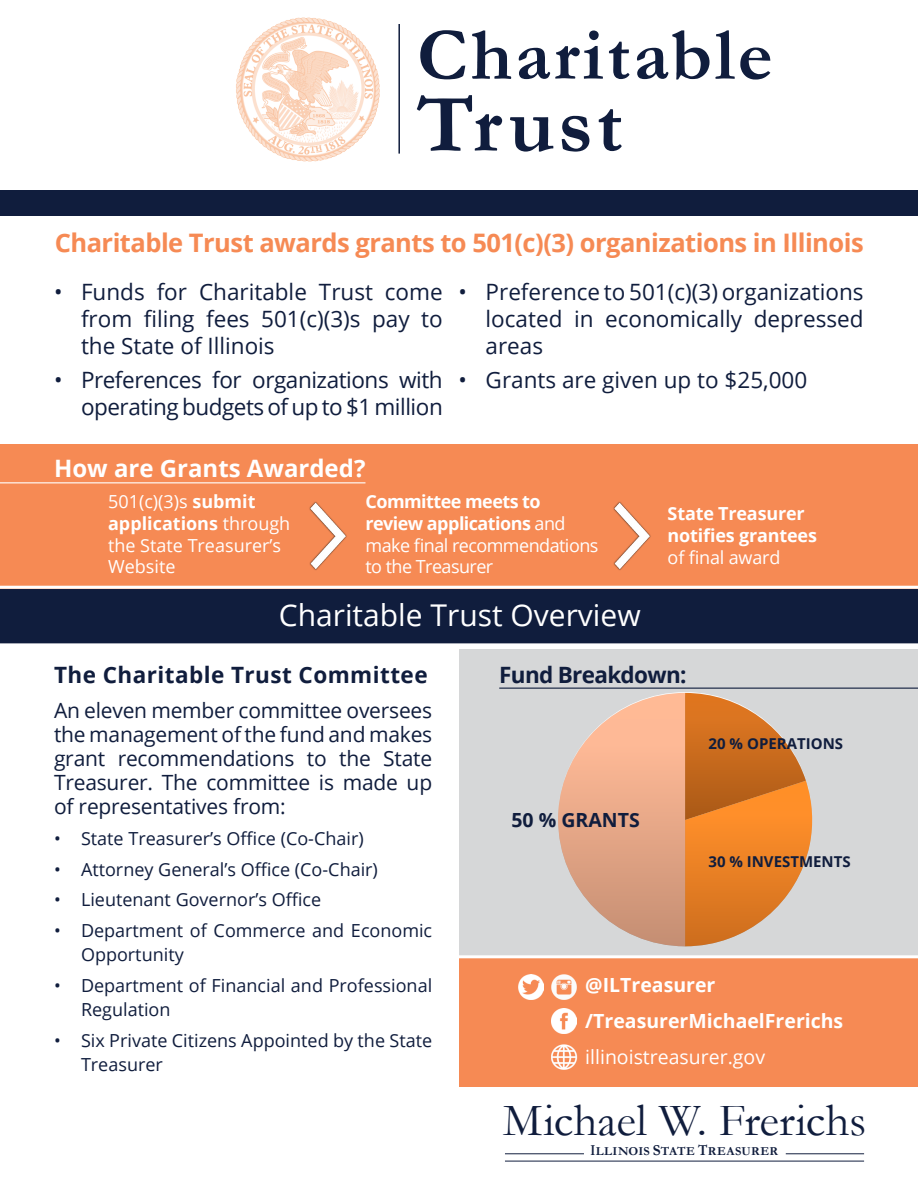
<style>
.page{position:relative;width:918px;height:1188px;background:#fff}
.page>*{position:absolute;margin:0;border:0;box-sizing:border-box;transform-origin:0 0}
.t1{font:700 84px "Garamond";letter-spacing:.04em;color:#101d3d}
.t2{font:700 75px "Garamond";letter-spacing:.04em;color:#101d3d}
.t3{font:46.35px "Garamond";letter-spacing:-.005em;color:#101d3d}
.t4{font:30px "Open Sans";color:#fff}
.t5{font:700 25.5px "Open Sans";letter-spacing:-.02em;color:#f68a54}
.t6{font:700 24px "Open Sans";color:#fff}
.t7{font:22.5px/27px "Open Sans";color:#101d3d;text-align:justify}
.t8{font:22.5px/27px "Open Sans";letter-spacing:-.02em;color:#101d3d;text-align:right}
.t9{font:700 22.5px "Open Sans";letter-spacing:.02em;color:#101d3d}
.t10{font:700 22.5px "Open Sans";letter-spacing:-.03em;color:#101d3d}
.t11{font:21px/24px "Open Sans";letter-spacing:-.01em;color:#101d3d;text-align:justify}
.t12{font:700 19.5px "Open Sans";color:#fff}
.t13{font:19.5px "Open Sans";color:#fff}
.t14{font:700 19.5px "Open Sans";color:#101d3d}
.t15{font:18px/24px "Open Sans";color:#101d3d}
.t16{font:18px/21.6px "Open Sans";letter-spacing:-.03em;color:#fff}
.t17{font:18px/21.6px "Open Sans";color:#fff}
.t18{font:700 18px/21.6px "Open Sans";letter-spacing:-.01em;color:#fff}
.t19{font:18px "Open Sans";letter-spacing:-.01em;color:#fff}
.t20{font:700 15px "Open Sans";color:#101d3d}
.t21{font:700 12.15px "Garamond";letter-spacing:.025em;color:#101d3d}
.s1{font-weight:700}
.s2{font-size:15.3px}
</style>
<div class="page">
<div style="left:0;top:190px;width:918px;height:26px;background:#101d3d"></div>
<img style="left:236px;top:17px;width:144px;height:145px">
<hr style="left:505px;top:1153px;width:79px;height:1px;background:#101d3d">
<hr style="left:786px;top:1153px;width:78px;height:1px;background:#101d3d">
<hr style="left:505px;top:1161px;width:359px;height:1px;background:#101d3d">
<div style="left:0;top:589px;width:918px;height:54px;background:#101d3d"></div>
<div style="left:459px;top:649px;width:459px;height:415px;background:#d6d7d8"></div>
<div style="left:0;top:444px;width:918px;height:145px;background:#f68a54"></div>
<div style="left:459px;top:957px;width:459px;height:129px;background:#f68a54"></div>
<hr style="left:0;top:586px;width:918px;height:3px;background:#fff">
<hr style="left:459px;top:955px;width:459px;height:3px;background:#fff">
<hr style="left:398px;top:24px;width:2px;height:130px;background:#101d3d">
<img style="left:309px;top:502px;width:38px;height:68px">
<img style="left:613px;top:502px;width:38px;height:68px">
<hr style="left:0;top:482px;width:365px;height:1px;background:#fff">
<hr style="left:499px;top:688px;width:419px;height:1px;background:#101d3d">
<svg style="left:558px;top:692px;width:254px;height:254px"></svg>
<img style="left:552px;top:1009px;width:25px;height:25px">
<img style="left:551px;top:974px;width:26px;height:26px">
<img style="left:519px;top:975px;width:24px;height:24px">
<img style="left:551px;top:1044px;width:26px;height:26px">
<p class="t2" style="left:417px;top:4px;width:357px">Charitable</p>
<p class="t1" style="left:417px;top:67px;width:207px">Trust</p>
<p class="t5" style="left:55px;top:225px;width:810px">Charitable Trust awards grants to 501(c)(3) organizations in Illinois</p>
<p class="t7" style="left:81px;top:278px;width:363px;text-indent:-27px">• Funds for Charitable Trust come from filing fees 501(c)(3)s pay to the State of Illinois</p>
<p class="t8" style="left:54px;top:366px;width:390px">• Preferences for organizations with operating budgets of up to $1 million</p>
<p class="t6" style="left:54px;top:452px;width:313px">How are Grants Awarded?</p>
<p class="t7" style="left:486px;top:278px;width:380px;text-indent:-27px">• Preference to 501(c)(3) organizations located in economically depressed areas</p>
<p class="t7" style="left:459px;top:366px;width:350px">• Grants are given up to $25,000</p>
<p class="t17" style="left:108px;top:491px;width:184px">501(c)(3)s <span class="s1">submit applications</span> through the State Treasurer’s<br>Website</p>
<p class="t16" style="left:365px;top:491px;width:234px"><span class="s1">Committee meets to review applications</span> and make final recommendations to the Treasurer</p>
<p class="t4" style="left:279px;top:595px;width:363px">Charitable Trust Overview</p>
<p class="t18" style="left:668px;top:503px;width:151px">State Treasurer notifies grantees</p>
<p class="t19" style="left:668px;top:545px;width:114px">of final award</p>
<p class="t9" style="left:54px;top:659px;width:375px">The Charitable Trust Committee</p>
<p class="t10" style="left:499px;top:659px;width:189px">Fund Breakdown:</p>
<p class="t11" style="left:54px;top:698px;width:380px">An eleven member committee oversees the management of the fund and makes grant recommendations to the State Treasurer. The committee is made up of representatives from:</p>
<p class="t15" style="left:54px;top:826px;width:311px">• State Treasurer’s Office (Co-Chair)</p>
<p class="t15" style="left:54px;top:857px;width:325px">• Attorney General’s Office (Co-Chair)</p>
<p class="t15" style="left:54px;top:887px;width:269px">• Lieutenant Governor’s Office</p>
<p class="t15" style="left:81px;top:918px;width:353px;text-indent:-27px">• Department of Commerce and Economic<br>Opportunity</p>
<p class="t15" style="left:81px;top:973px;width:353px;text-indent:-27px">• Department of Financial and Professional<br>Regulation</p>
<p class="t15" style="left:81px;top:1028px;width:353px;text-indent:-27px">• Six Private Citizens Appointed by the State<br>Treasurer</p>
<p class="t20" style="left:709px;top:733px;width:136px">20 % OPERATIONS</p>
<p class="t14" style="left:512px;top:806px;width:130px">50 % GRANTS</p>
<p class="t20" style="left:709px;top:851px;width:144px">30 % INVESTMENTS</p>
<p class="t12" style="left:585px;top:971px;width:132px">@ILTreasurer</p>
<p class="t12" style="left:585px;top:1007px;width:260px">/TreasurerMichaelFrerichs</p>
<p class="t13" style="left:585px;top:1044px;width:181px">illinoistreasurer.gov</p>
<p class="t3" style="left:503px;top:1093px;width:365px">Michael W. Frerichs</p>
<p class="t21" style="left:591px;top:1144px;width:189px"><span class="s2">I</span>LLINOIS <span class="s2">S</span>TATE <span class="s2">T</span>REASURER</p>
</div>
